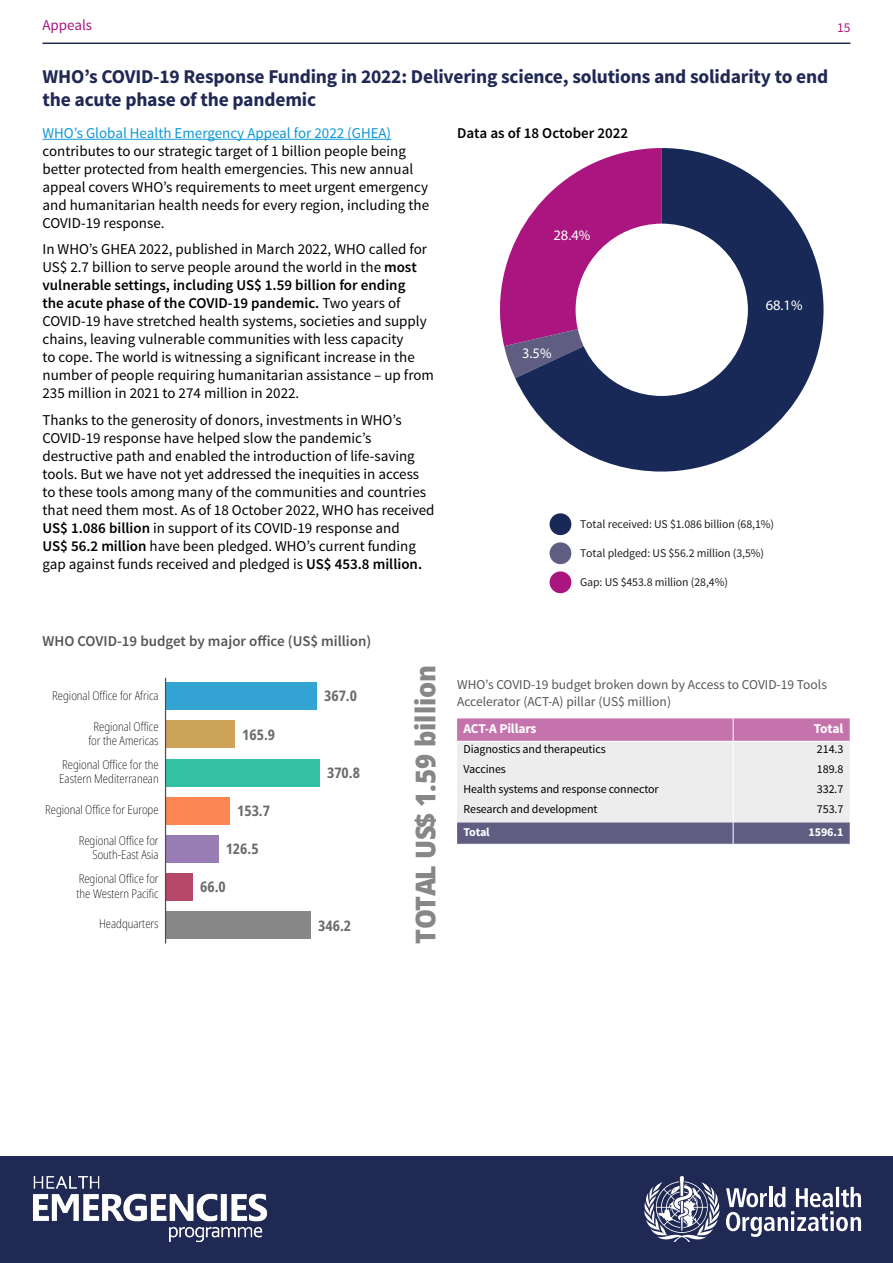
<style>
.page{position:relative;width:893px;height:1263px;background:#fff}
.page>*{position:absolute;margin:0;border:0;box-sizing:border-box;transform-origin:0 0}
.t1{font:900 semi-condensed 27.45px "Noto Sans";color:#878787}
.t2{font:700 19.5px/23.4px "Source Sans Pro";letter-spacing:-.01em;color:#1f2954}
.t3{font:15px/18px "Source Sans Pro";color:#000}
.t4{font:15px "Source Sans Pro";color:#0e97d5}
.t5{font:600 15px "Source Sans Pro";color:#575756}
.t6{font:600 15px "Source Sans Pro";color:#000}
.t7{font:15px "Source Sans Pro";color:#aa157f}
.t8{font:700 condensed 14.55px "Noto Sans";color:#6b6b6b}
.t9{font:14.55px "Myriad Pro";color:#fff}
.t10{font:13.5px/16.2px "Source Sans Pro";color:#575756}
.t11{font:700 13.5px "Source Sans Pro";letter-spacing:-.01em;color:#fff}
.t12{font:13.5px "Source Sans Pro";color:#aa157f}
.t13{font:200 condensed 12.15px/14.5px "Noto Sans";color:#000}
.t14{font:12px/19.8px "Source Sans Pro";letter-spacing:-.01em;color:#000}
.t15{font:700 12px "Source Sans Pro";letter-spacing:-.01em;color:#fff}
.t16{font:11.85px "Source Sans Pro";letter-spacing:-.01em;color:#231f20}
.s1{font-weight:600}
</style>
<div class="page">
<div style="left:0;top:1157px;width:893px;height:106px;background:#1f2954"></div>
<img style="left:12px;top:1156px;width:276px;height:87px">
<svg style="left:644px;top:1176px;width:217px;height:66px"></svg>
<hr style="left:43px;top:43px;width:807px;height:1px;background:#1f2954">
<hr style="left:43px;top:139px;width:348px;height:1px;background:#0e97d5">
<svg style="left:457px;top:718px;width:393px;height:126px;background:#cebfcf"></svg>
<div style="left:166px;top:683px;width:151px;height:27px;background:#33a3d4"></div>
<div style="left:166px;top:721px;width:69px;height:27px;background:#cca359"></div>
<div style="left:166px;top:759px;width:154px;height:27px;background:#33c2a3"></div>
<div style="left:166px;top:797px;width:64px;height:27px;background:#fc8752"></div>
<div style="left:166px;top:835px;width:53px;height:27px;background:#997db5"></div>
<div style="left:166px;top:873px;width:27px;height:27px;background:#b54769"></div>
<div style="left:166px;top:911px;width:145px;height:28px;background:#878787"></div>
<hr style="left:165px;top:678px;width:1px;height:265px;background:#4d4d4d">
<svg style="left:500px;top:242px;width:15px;height:136px"></svg>
<svg style="left:515px;top:148px;width:308px;height:324px;fill:#182957"></svg>
<div style="left:550px;top:513px;width:21px;height:22px;background:#182957;border-radius:50%"></div>
<div style="left:550px;top:542px;width:21px;height:22px;background:#5f5d82;border-radius:50%"></div>
<div style="left:550px;top:571px;width:21px;height:22px;background:#aa157f;border-radius:50%"></div>
<div style="left:576px;top:224px;width:172px;height:172px;background:#fff;border-radius:50%"></div>
<p class="t7" style="left:43px;top:16px;width:51px">Appeals</p>
<p class="t12" style="left:837px;top:19px;width:15px">15</p>
<h2 class="t2" style="left:43px;top:65px;width:787px">WHO’s COVID-19 Response Funding in 2022: Delivering science, solutions and solidarity to end the acute phase of the pandemic</h2>
<p class="t4" style="left:43px;top:123px;width:350px">WHO’s Global Health Emergency Appeal for 2022 (GHEA)</p>
<p class="t3" style="left:43px;top:142px;width:388px">contributes to our strategic target of 1 billion people being better protected from health emergencies. This new annual appeal covers WHO’s requirements to meet urgent emergency and humanitarian health needs for every region, including the COVID-19 response.</p>
<p class="t3" style="left:43px;top:241px;width:393px">In WHO’s GHEA 2022, published in March 2022, WHO called for US$ 2.7 billion to serve people around the world in the <span class="s1">most vulnerable settings, including US$ 1.59 billion for ending<br>the acute phase of the COVID-19 pandemic.</span> Two years of COVID-19 have stretched health systems, societies and supply chains, leaving vulnerable communities with less capacity<br>to cope. The world is witnessing a significant increase in the number of people requiring humanitarian assistance – up from 235 million in 2021 to 274 million in 2022.</p>
<p class="t3" style="left:43px;top:411px;width:394px">Thanks to the generosity of donors, investments in WHO’s COVID-19 response have helped slow the pandemic’s destructive path and enabled the introduction of life-saving tools. But we have not yet addressed the inequities in access to these tools among many of the communities and countries that need them most. As of 18 October 2022, WHO has received <span class="s1">US$ 1.086 billion</span> in support of its COVID-19 response and<br><span class="s1">US$ 56.2 million</span> have been pledged. WHO’s current funding gap against funds received and pledged is <span class="s1">US$ 453.8 million.</span></p>
<p class="t5" style="left:43px;top:632px;width:330px">WHO COVID-19 budget by major office (US$ million)</p>
<p class="t13" style="left:52px;top:688px;width:108px">Regional Office for Africa</p>
<p class="t8" style="left:324px;top:686px;width:34px">367.0</p>
<p class="t13" style="left:88px;top:719px;width:72px;text-align:center">Regional Office for the Americas</p>
<p class="t13" style="left:59px;top:757px;width:101px">Regional Office for the<br>Eastern Mediterranean</p>
<p class="t13" style="left:45px;top:803px;width:115px">Regional Office for Europe</p>
<p class="t13" style="left:79px;top:833px;width:81px;text-align:right">Regional Office for<br>South-East Asia</p>
<p class="t13" style="left:77px;top:871px;width:84px">Regional Office for the Western Pacific</p>
<p class="t13" style="left:99px;top:917px;width:61px">Headquarters</p>
<p class="t8" style="left:242px;top:724px;width:34px">165.9</p>
<p class="t8" style="left:327px;top:762px;width:34px">370.8</p>
<p class="t8" style="left:237px;top:800px;width:34px">153.7</p>
<p class="t8" style="left:226px;top:838px;width:34px">126.5</p>
<p class="t8" style="left:200px;top:876px;width:27px">66.0</p>
<p class="t8" style="left:318px;top:915px;width:34px">346.2</p>
<h1 class="t1" style="left:405px;top:943px;width:280px;rotate:-90deg">TOTAL US$ 1.59 billion</h1>
<p class="t6" style="left:457px;top:123px;width:173px">Data as of 18 October 2022</p>
<p class="t9" style="left:553px;top:226px;width:38px">28.4%</p>
<p class="t9" style="left:522px;top:344px;width:31px">3.5%</p>
<p class="t9" style="left:766px;top:296px;width:38px">68.1%</p>
<p class="t16" style="left:580px;top:516px;width:195px">Total received: US $1.086 billion (68,1%)</p>
<p class="t16" style="left:580px;top:546px;width:186px">Total pledged: US $56.2 million (3,5%)</p>
<p class="t16" style="left:580px;top:575px;width:149px">Gap: US $453.8 million (28,4%)</p>
<p class="t10" style="left:457px;top:677px;width:371px">WHO’s COVID-19 budget broken down by Access to COVID-19 Tools<br>Accelerator (ACT-A) pillar (US$ million)</p>
<p class="t11" style="left:463px;top:720px;width:75px">ACT-A Pillars</p>
<p class="t11" style="left:814px;top:720px;width:31px">Total</p>
<p class="t14" style="left:463px;top:740px;width:197px">Diagnostics and therapeutics<br>Vaccines<br>Health systems and response connector<br>Research and development</p>
<p class="t14" style="left:817px;top:740px;width:28px;text-align:justify">214.3<br>189.8<br>332.7<br>753.7</p>
<p class="t15" style="left:463px;top:824px;width:28px">Total</p>
<p class="t15" style="left:809px;top:824px;width:36px">1596.1</p>
</div>
